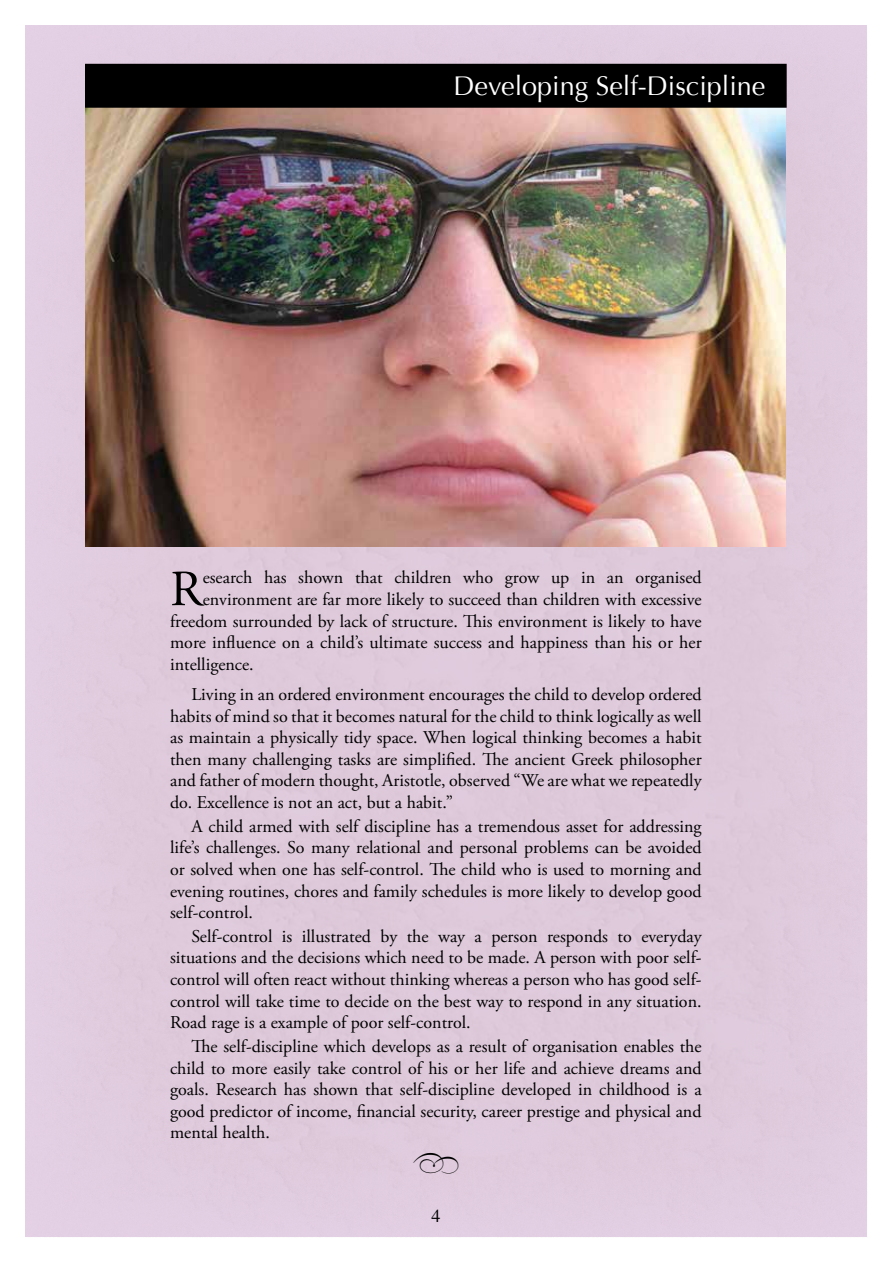
<style>
.page{position:relative;width:893px;height:1263px;background:#fff}
.page>*{position:absolute;margin:0;border:0;box-sizing:border-box;transform-origin:0 0}
.t1{font:50.55px "Adobe Garamond Pro";color:#000}
.t2{font:27px "Optima";color:#fff}
.t3{font:18px/21.6px "Adobe Garamond Pro";color:#000;text-align:justify}
.t4{font:18px "Times";color:#000}
</style>
<div class="page">
<div style="left:26px;top:26px;width:841px;height:1211px;background:#dfcadc"></div>
<img style="left:85px;top:108px;width:701px;height:438px">
<div style="left:86px;top:65px;width:700px;height:42px;background:#000"></div>
<div style="left:85px;top:64px;width:702px;height:44px;border:2px solid #000"></div>
<svg style="left:413px;top:1152px;width:45px;height:21px"></svg>
<h2 class="t2" style="left:454px;top:70px;width:313px">Developing Self-Discipline</h2>
<h1 class="t1" style="left:170px;top:559px;width:34px">R</h1>
<p class="t3" style="left:203px;top:568px;width:500px">esearch has shown that children who grow up in an organised</p>
<p class="t3" style="left:203px;top:589px;width:500px">environment are far more likely to succeed than children with excessive</p>
<p class="t3" style="left:170px;top:611px;width:533px">freedom surrounded by lack of structure. This environment is likely to have</p>
<p class="t3" style="left:170px;top:632px;width:533px">more influence on a child’s ultimate success and happiness than his or her</p>
<p class="t3" style="left:170px;top:654px;width:85px">intelligence.</p>
<p class="t3" style="left:170px;top:684px;width:533px;text-indent:21px">Living in an ordered environment encourages the child to develop ordered habits of mind so that it becomes natural for the child to think logically as well as maintain a physically tidy space. When logical thinking becomes a habit then many challenging tasks are simplified. The ancient Greek philosopher and father of modern thought, Aristotle, observed “We are what we repeatedly do. Excellence is not an act, but a habit.”</p>
<p class="t3" style="left:170px;top:816px;width:533px;text-indent:21px">A child armed with self discipline has a tremendous asset for addressing life’s challenges. So many relational and personal problems can be avoided or solved when one has self-control. The child who is used to morning and evening routines, chores and family schedules is more likely to develop good self-control.</p>
<p class="t3" style="left:170px;top:926px;width:533px;text-indent:21px">Self-control is illustrated by the way a person responds to everyday situations and the decisions which need to be made. A person with poor self&shy;control will often react without thinking whereas a person who has good self&shy;control will take time to decide on the best way to respond in any situation.<br>Road rage is a example of poor self-control.</p>
<p class="t3" style="left:170px;top:1036px;width:533px;text-indent:21px">The self-discipline which develops as a result of organisation enables the child to more easily take control of his or her life and achieve dreams and goals. Research has shown that self-discipline developed in childhood is a good predictor of income, financial security, career prestige and physical and mental health.</p>
<p class="t4" style="left:431px;top:1199px;width:10px">4</p>
</div>
